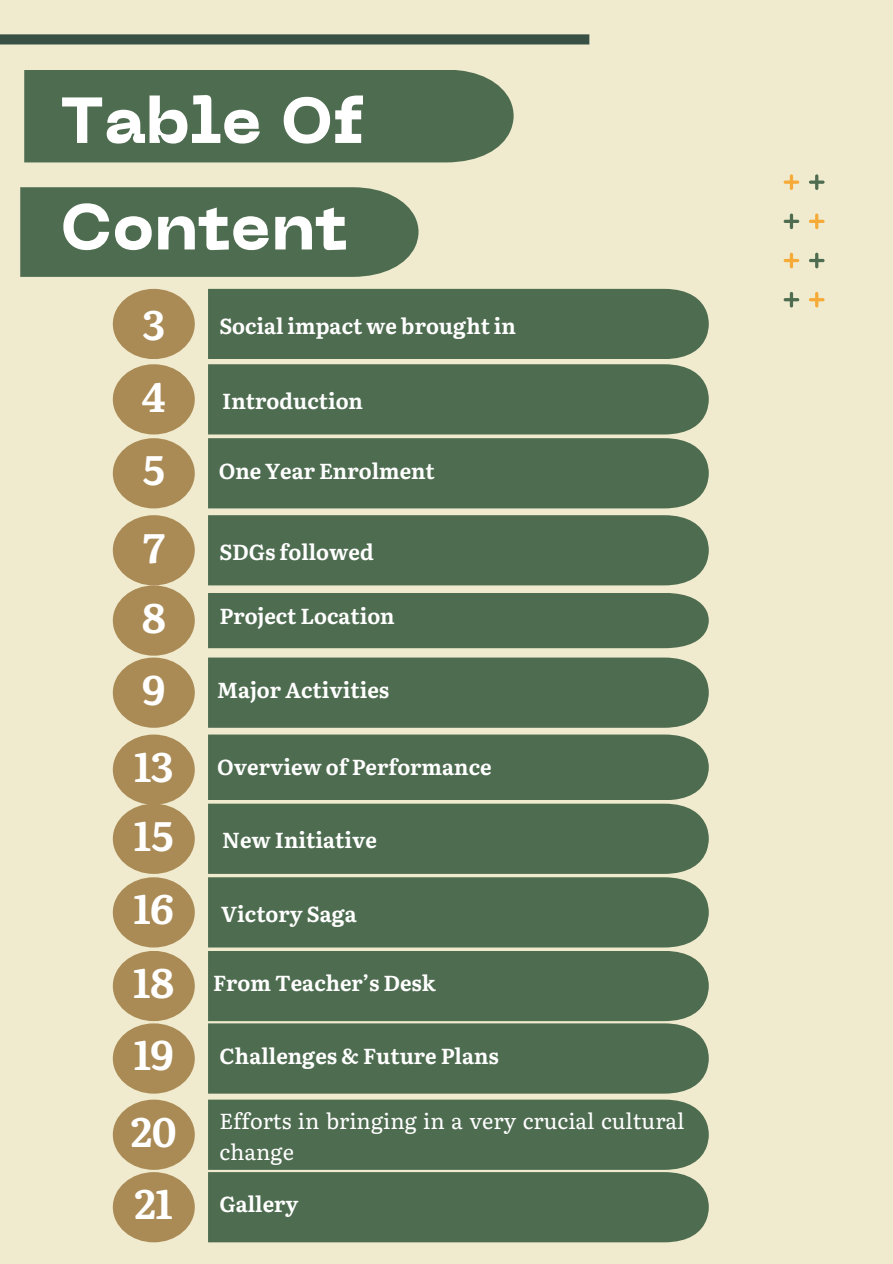
<style>
.page{position:relative;width:893px;height:1264px;background:#fff}
.page>*{position:absolute;margin:0;border:0;box-sizing:border-box;transform-origin:0 0}
.t1{font:800 64.5px "PP Neue Machina";color:#fff}
.t2{font:700 41.1px "Literata";color:#fff}
.t3{font:700 21.75px "Literata";color:#fff}
.t4{font:21.75px/30.3px "Literata";color:#fff}
</style>
<div class="page">
<div style="left:0;top:0;width:892px;height:1263px;background:#f0ebce"></div>
<div style="left:24px;top:70px;width:489px;height:92px;background:#4e6c50"></div>
<div style="left:0;top:34px;width:589px;height:10px;background:#395144"></div>
<div style="left:20px;top:187px;width:398px;height:90px;background:#4e6c50"></div>
<div style="left:113px;top:289px;width:82px;height:70px;background:#aa8b56;border-radius:50%"></div>
<div style="left:113px;top:364px;width:82px;height:70px;background:#aa8b56;border-radius:50%"></div>
<div style="left:208px;top:289px;width:500px;height:219px;background:#4e6c50"></div>
<div style="left:113px;top:438px;width:82px;height:70px;background:#aa8b56;border-radius:50%"></div>
<div style="left:208px;top:515px;width:500px;height:70px;background:#4e6c50"></div>
<div style="left:113px;top:515px;width:82px;height:70px;background:#aa8b56;border-radius:50%"></div>
<div style="left:208px;top:593px;width:500px;height:55px;background:#4e6c50"></div>
<div style="left:113px;top:585px;width:82px;height:70px;background:#aa8b56;border-radius:50%"></div>
<div style="left:208px;top:657px;width:500px;height:70px;background:#4e6c50"></div>
<div style="left:113px;top:657px;width:82px;height:70px;background:#aa8b56;border-radius:50%"></div>
<div style="left:113px;top:734px;width:82px;height:70px;background:#aa8b56;border-radius:50%"></div>
<div style="left:113px;top:803px;width:82px;height:70px;background:#aa8b56;border-radius:50%"></div>
<svg style="left:783px;top:292px;width:16px;height:15px"></svg>
<svg style="left:783px;top:253px;width:16px;height:15px"></svg>
<svg style="left:783px;top:213px;width:16px;height:16px"></svg>
<svg style="left:783px;top:175px;width:16px;height:15px"></svg>
<svg style="left:809px;top:292px;width:15px;height:15px"></svg>
<svg style="left:809px;top:253px;width:15px;height:15px"></svg>
<svg style="left:809px;top:213px;width:15px;height:16px"></svg>
<svg style="left:809px;top:175px;width:15px;height:15px"></svg>
<div style="left:113px;top:877px;width:82px;height:70px;background:#aa8b56;border-radius:50%"></div>
<div style="left:113px;top:950px;width:82px;height:71px;background:#aa8b56;border-radius:50%"></div>
<div style="left:208px;top:734px;width:500px;height:359px;background:#4e6c50"></div>
<div style="left:113px;top:1023px;width:82px;height:70px;background:#aa8b56;border-radius:50%"></div>
<div style="left:113px;top:1099px;width:82px;height:70px;background:#aa8b56;border-radius:50%"></div>
<div style="left:208px;top:1099px;width:500px;height:143px;background:#4e6c50"></div>
<div style="left:113px;top:1172px;width:82px;height:70px;background:#aa8b56;border-radius:50%"></div>
<h1 class="t1" style="left:60px;top:95px;width:305px">Table Of</h1>
<h1 class="t1" style="left:60px;top:202px;width:289px">Content</h1>
<p class="t2" style="left:143px;top:292px;width:24px">3</p>
<p class="t3" style="left:219px;top:308px;width:298px">Social impact we brought in</p>
<p class="t2" style="left:142px;top:363px;width:25px">4</p>
<p class="t2" style="left:143px;top:437px;width:24px">5</p>
<h2 class="t3" style="left:222px;top:383px;width:142px">Introduction</h2>
<h2 class="t3" style="left:219px;top:453px;width:218px">One Year Enrolment</h2>
<p class="t2" style="left:143px;top:514px;width:23px">7</p>
<p class="t3" style="left:219px;top:534px;width:156px">SDGs followed</p>
<p class="t2" style="left:142px;top:584px;width:25px">8</p>
<p class="t3" style="left:219px;top:598px;width:177px">Project Location</p>
<p class="t2" style="left:142px;top:656px;width:24px">9</p>
<p class="t3" style="left:217px;top:672px;width:174px">Major Activities</p>
<p class="t2" style="left:134px;top:733px;width:40px">13</p>
<h2 class="t2" style="left:134px;top:802px;width:40px">15</h2>
<h2 class="t2" style="left:134px;top:876px;width:41px">16</h2>
<p class="t3" style="left:217px;top:749px;width:276px">Overview of Performance</p>
<h2 class="t3" style="left:222px;top:822px;width:156px">New Initiative</h2>
<p class="t3" style="left:221px;top:896px;width:137px">Victory Saga</p>
<h2 class="t2" style="left:134px;top:949px;width:42px">18</h2>
<h2 class="t3" style="left:213px;top:965px;width:224px">From Teacher’s Desk</h2>
<h2 class="t2" style="left:134px;top:1022px;width:41px">19</h2>
<h2 class="t3" style="left:219px;top:1038px;width:281px">Challenges &amp; Future Plans</h2>
<h2 class="t2" style="left:131px;top:1098px;width:47px">20</h2>
<h2 class="t4" style="left:219px;top:1104px;width:466px">Efforts in bringing in a very crucial cultural change</h2>
<h2 class="t2" style="left:135px;top:1170px;width:39px">21</h2>
<p class="t3" style="left:219px;top:1186px;width:81px">Gallery</p>
</div>
